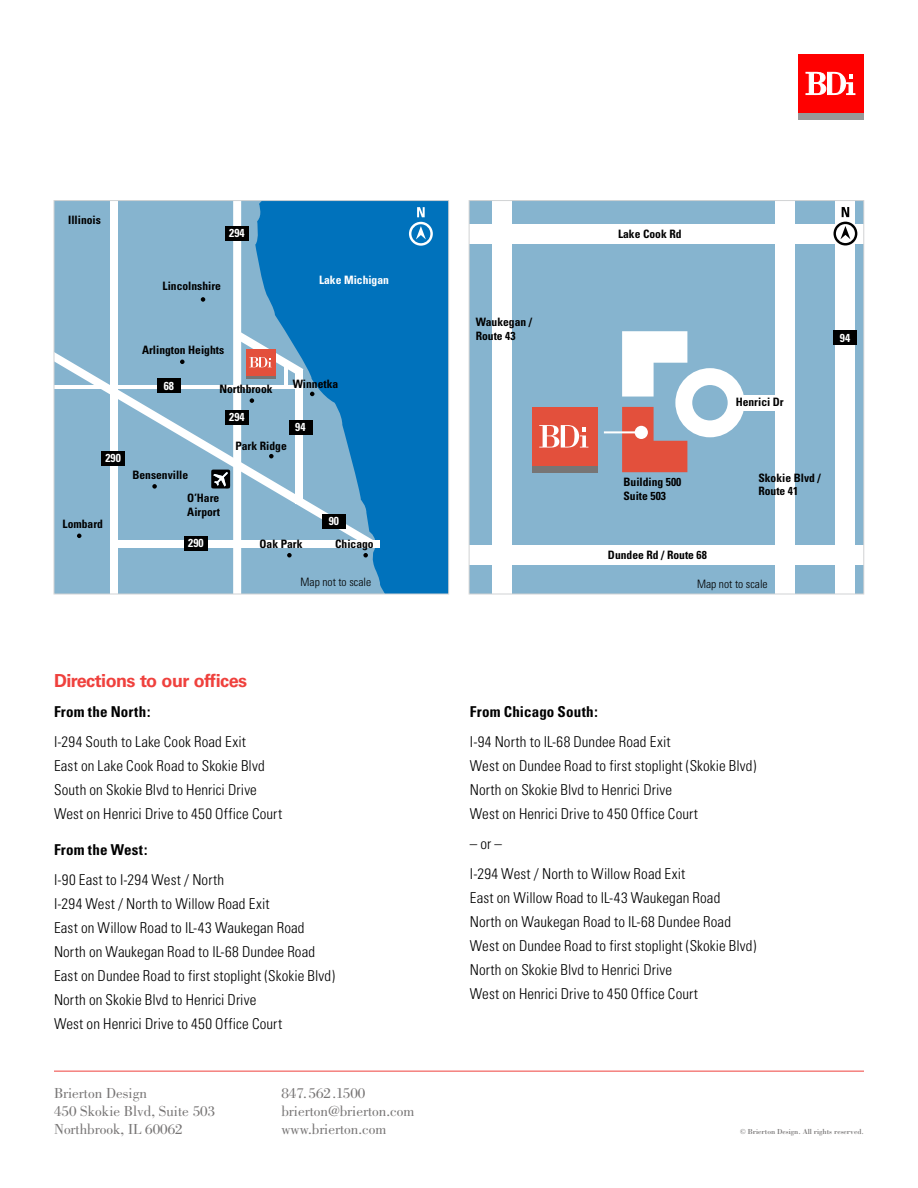
<style>
.page{position:relative;width:918px;height:1188px;background:#fff}
.page>*{position:absolute;margin:0;border:0;box-sizing:border-box;transform-origin:0 0}
.t1{font:700 18px "Univers";letter-spacing:-.03em;color:#ef413d}
.t2{font:300 condensed 15px/24px "Univers";letter-spacing:.005em;color:#000}
.t3{font:15px/18px "Bodoni";color:#777575}
.t4{font:700 condensed 15px "Univers";letter-spacing:.015em;color:#000}
.t5{font:700 condensed 11.55px/13.8px "Univers";color:#000}
.t6{font:700 condensed 11.55px "Univers";color:#fff}
.t7{font:300 condensed 11.55px "Univers";color:#000}
.t8{font:7.5px "Bodoni";color:#777575}
</style>
<div class="page">
<hr style="left:54px;top:1071px;width:810px;height:1px;background:#ef413d">
<div style="left:799px;top:112px;width:65px;height:7px;background:#999"></div>
<div style="left:799px;top:54px;width:65px;height:58px;background:#f00"></div>
<svg style="left:805px;top:72px;width:51px;height:24px"></svg>
<div style="left:54px;top:201px;width:395px;height:393px;background:#0072bc"></div>
<svg style="left:56px;top:202px;width:328px;height:390px;fill:#86b4cf"></svg>
<div style="left:118px;top:540px;width:262px;height:8px;background:#fff"></div>
<svg style="left:363px;top:553px;width:5px;height:4px"></svg>
<svg style="left:201px;top:297px;width:4px;height:5px"></svg>
<svg style="left:409px;top:207px;width:24px;height:39px"></svg>
<div style="left:110px;top:201px;width:8px;height:393px;background:#fff"></div>
<svg style="left:211px;top:202px;width:92px;height:390px"></svg>
<svg style="left:56px;top:352px;width:318px;height:195px;background:#8bb6d1"></svg>
<div style="left:289px;top:420px;width:23px;height:15px;background:#000"></div>
<div style="left:157px;top:379px;width:24px;height:14px;background:#000"></div>
<div style="left:323px;top:514px;width:23px;height:14px;background:#000"></div>
<div style="left:185px;top:536px;width:23px;height:15px;background:#000"></div>
<div style="left:102px;top:452px;width:23px;height:14px;background:#000"></div>
<div style="left:226px;top:411px;width:23px;height:14px;background:#000"></div>
<div style="left:226px;top:226px;width:23px;height:14px;background:#000"></div>
<div style="left:54px;top:200px;width:395px;height:394px;border:1px solid #d1d3d4"></div>
<div style="left:469px;top:201px;width:395px;height:393px;background:#86b4cf"></div>
<div style="left:532px;top:465px;width:65px;height:7px;background:#777575"></div>
<div style="left:532px;top:407px;width:65px;height:58px;background:#e3503c"></div>
<svg style="left:539px;top:425px;width:49px;height:23px"></svg>
<hr style="left:604px;top:431px;width:37px;height:2px;background:#fff">
<svg style="left:622px;top:331px;width:123px;height:141px"></svg>
<div style="left:731px;top:395px;width:64px;height:15px;background:#fff"></div>
<div style="left:776px;top:201px;width:19px;height:393px;background:#fff"></div>
<div style="left:493px;top:201px;width:19px;height:393px;background:#fff"></div>
<div style="left:469px;top:225px;width:395px;height:19px;background:#fff"></div>
<div style="left:469px;top:546px;width:395px;height:19px;background:#fff"></div>
<div style="left:836px;top:201px;width:19px;height:393px;background:#fff"></div>
<svg style="left:833px;top:207px;width:24px;height:39px"></svg>
<div style="left:834px;top:331px;width:23px;height:14px;background:#000"></div>
<div style="left:469px;top:200px;width:395px;height:394px;border:1px solid #d1d3d4"></div>
<p class="t5" style="left:68px;top:213px;width:34px">Illinois</p>
<p class="t6" style="left:229px;top:226px;width:17px">294</p>
<p class="t5" style="left:163px;top:279px;width:60px">Lincolnshire</p>
<p class="t6" style="left:319px;top:273px;width:71px">Lake Michigan</p>
<p class="t6" style="left:105px;top:451px;width:17px">290</p>
<p class="t5" style="left:63px;top:517px;width:42px">Lombard</p>
<p class="t5" style="left:142px;top:343px;width:84px">Arlington Heights</p>
<p class="t6" style="left:164px;top:378px;width:12px">68</p>
<p class="t5" style="left:219px;top:382px;width:55px">Northbrook</p>
<p class="t6" style="left:229px;top:410px;width:17px">294</p>
<p class="t5" style="left:293px;top:377px;width:47px">Winnetka</p>
<p class="t6" style="left:295px;top:420px;width:12px">94</p>
<p class="t5" style="left:132px;top:468px;width:57px">Bensenville</p>
<p class="t5" style="left:187px;top:491px;width:34px">O’Hare<br>Airport</p>
<p class="t6" style="left:188px;top:536px;width:17px">290</p>
<p class="t5" style="left:235px;top:439px;width:53px">Park Ridge</p>
<p class="t5" style="left:260px;top:537px;width:45px">Oak Park</p>
<p class="t6" style="left:329px;top:514px;width:12px">90</p>
<p class="t5" style="left:335px;top:537px;width:40px">Chicago</p>
<p class="t7" style="left:301px;top:575px;width:72px">Map not to scale</p>
<p class="t1" style="left:54px;top:670px;width:195px">Directions to our offices</p>
<p class="t4" style="left:54px;top:703px;width:98px">From the North:</p>
<p class="t2" style="left:54px;top:730px;width:230px">I-294 South to Lake Cook Road Exit<br>East on Lake Cook Road to Skokie Blvd South on Skokie Blvd to Henrici Drive West on Henrici Drive to 450 Office Court</p>
<p class="t4" style="left:54px;top:841px;width:95px">From the West:</p>
<p class="t2" style="left:54px;top:868px;width:283px">I-90 East to I-294 West / North<br>I-294 West / North to Willow Road Exit<br>East on Willow Road to IL-43 Waukegan Road North on Waukegan Road to IL-68 Dundee Road East on Dundee Road to first stoplight (Skokie Blvd)<br>North on Skokie Blvd to Henrici Drive<br>West on Henrici Drive to 450 Office Court</p>
<p class="t5" style="left:59px;top:762px;width:41px">Route 43</p>
<p class="t5" style="left:207px;top:922px;width:44px">Suite 503</p>
<p class="t3" style="left:54px;top:1084px;width:163px">Brierton Design<br>450 Skokie Blvd, Suite 503<br>Northbrook, IL 60062</p>
<p class="t3" style="left:281px;top:1084px;width:134px">847.562.1500 brierton@brierton.com www.brierton.com</p>
<p class="t5" style="left:476px;top:315px;width:58px">Waukegan /<br>Route 43</p>
<p class="t5" style="left:618px;top:227px;width:65px">Lake Cook Rd</p>
<p class="t5" style="left:736px;top:395px;width:50px">Henrici Dr</p>
<p class="t6" style="left:840px;top:330px;width:12px">94</p>
<p class="t5" style="left:624px;top:475px;width:59px">Building 500<br>Suite 503</p>
<p class="t5" style="left:608px;top:548px;width:100px">Dundee Rd / Route 68</p>
<p class="t5" style="left:758px;top:471px;width:64px">Skokie Blvd /<br>Route 41</p>
<p class="t7" style="left:697px;top:577px;width:72px">Map not to scale</p>
<p class="t4" style="left:470px;top:703px;width:130px">From Chicago South:</p>
<p class="t2" style="left:470px;top:730px;width:288px">I-94 North to IL-68 Dundee Road Exit<br>West on Dundee Road to first stoplight (Skokie Blvd)<br>North on Skokie Blvd to Henrici Drive<br>West on Henrici Drive to 450 Office Court</p>
<p class="t2" style="left:470px;top:829px;width:217px;line-height:30px">– or –<br>I-294 West / North to Willow Road Exit</p>
<p class="t2" style="left:470px;top:886px;width:288px">East on Willow Road to IL-43 Waukegan Road<br>North on Waukegan Road to IL-68 Dundee Road West on Dundee Road to first stoplight (Skokie Blvd)<br>North on Skokie Blvd to Henrici Drive<br>West on Henrici Drive to 450 Office Court</p>
<p class="t8" style="left:740px;top:1127px;width:125px">© Brierton Design. All rights reserved.</p>
</div>
